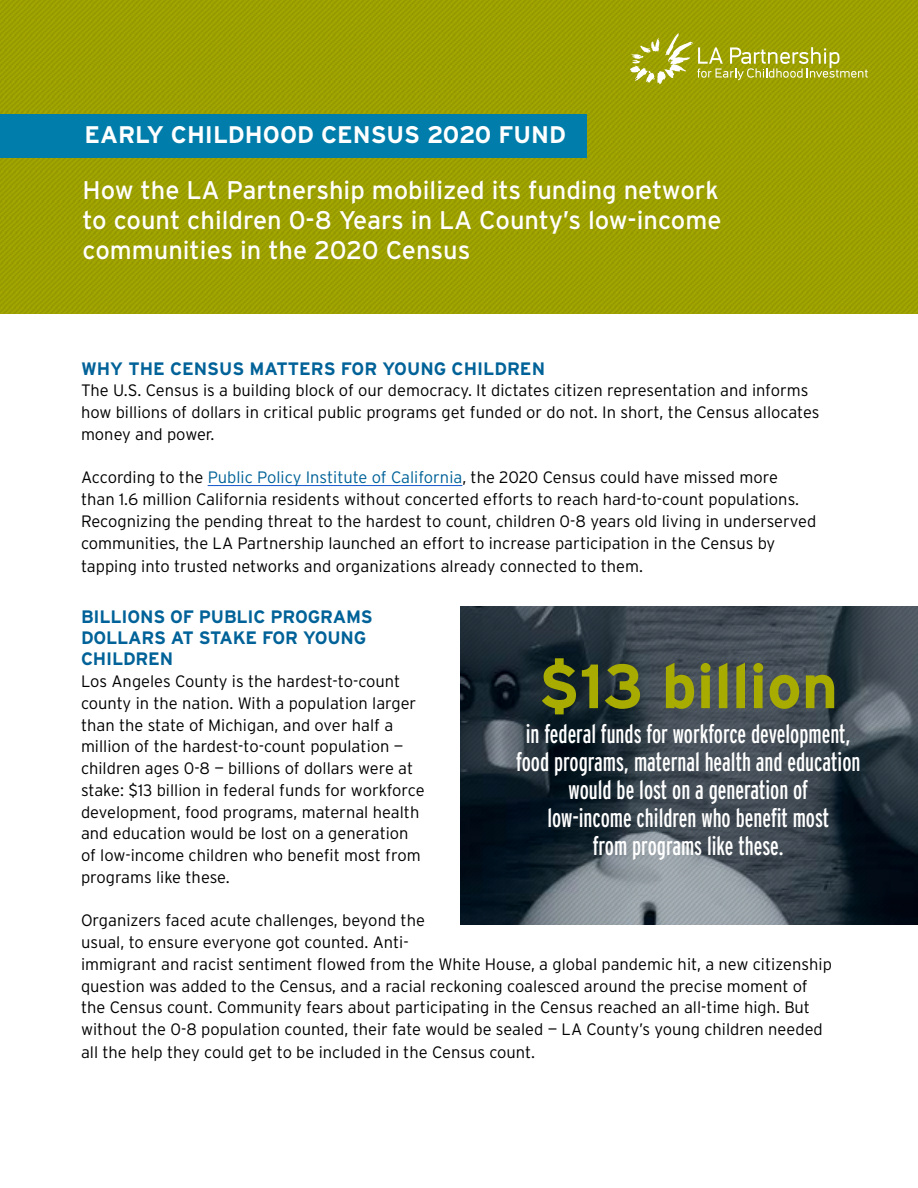
<style>
.page{position:relative;width:918px;height:1188px;background:#fff}
.page>*{position:absolute;margin:0;border:0;box-sizing:border-box;transform-origin:0 0}
.t1{font:700 62.4px "Interstate";color:#a8ac00}
.t2{font:extra-condensed 26.25px/27.9px "Interstate";color:#fff;text-align:center}
.t3{font:25.5px/30px "Interstate";color:#fff;text-align:justify}
.t4{font:700 24px "Interstate";color:#fff}
.t5{font:700 18px/21.3px "Interstate";letter-spacing:-.01em;color:#006298}
.t6{font:300 16.5px/21.8px "Interstate";color:#000}
.s1{color:#006298}
</style>
<div class="page">
<img style="left:460px;top:606px;width:458px;height:318px">
<img style="left:0;top:0;width:918px;height:313px">
<div style="left:0;top:114px;width:586px;height:44px;background:#007daa"></div>
<hr style="left:208px;top:485px;width:254px;height:1px;background:#15c">
<svg style="left:630px;top:33px;width:238px;height:51px;background:#abae27"></svg>
<h3 class="t4" style="left:85px;top:121px;width:483px">EARLY CHILDHOOD CENSUS 2020 FUND</h3>
<h3 class="t3" style="left:82px;top:175px;width:641px">How the LA Partnership mobilized its funding network to count children 0-8 Years in LA County’s low-income communities in the 2020 Census</h3>
<p class="t5" style="left:81px;top:358px;width:466px">WHY THE CENSUS MATTERS FOR YOUNG CHILDREN</p>
<p class="t6" style="left:81px;top:380px;width:740px">The U.S. Census is a building block of our democracy. It dictates citizen representation and informs how billions of dollars in critical public programs get funded or do not. In short, the Census allocates money and power.</p>
<p class="t6" style="left:81px;top:467px;width:737px">According to the <span class="s1">Public Policy Institute of California</span>, the 2020 Census could have missed more<br>than 1.6 million California residents without concerted efforts to reach hard-to-count populations.<br>Recognizing the pending threat to the hardest to count, children 0-8 years old living in underserved communities, the LA Partnership launched an effort to increase participation in the Census by</p>
<p class="t6" style="left:81px;top:555px;width:564px">tapping into trusted networks and organizations already connected to them.</p>
<p class="t5" style="left:81px;top:606px;width:293px">BILLIONS OF PUBLIC PROGRAMS<br>DOLLARS AT STAKE FOR YOUNG<br>CHILDREN</p>
<p class="t6" style="left:81px;top:670px;width:345px">Los Angeles County is the hardest-to-count county in the nation. With a population larger than the state of Michigan, and over half a million of the hardest-to-count population — children ages 0-8 — billions of dollars were at stake: $13 billion in federal funds for workforce development, food programs, maternal health and education would be lost on a generation of low-income children who benefit most from programs like these.</p>
<p class="t6" style="left:81px;top:910px;width:752px">Organizers faced acute challenges, beyond the<br>usual, to ensure everyone got counted. Anti-<br>immigrant and racist sentiment flowed from the White House, a global pandemic hit, a new citizenship question was added to the Census, and a racial reckoning coalesced around the precise moment of the Census count. Community fears about participating in the Census reached an all-time high. But without the 0-8 population counted, their fate would be sealed — LA County’s young children needed</p>
<p class="t6" style="left:81px;top:1042px;width:456px">all the help they could get to be included in the Census count.</p>
<h1 class="t1" style="left:539px;top:651px;width:301px">$13 billion</h1>
<h2 class="t2" style="left:516px;top:720px;width:346px">in federal funds for workforce development, food programs, maternal health and education would be lost on a generation of<br>low-income children who benefit most<br>from programs like these.</h2>
</div>
